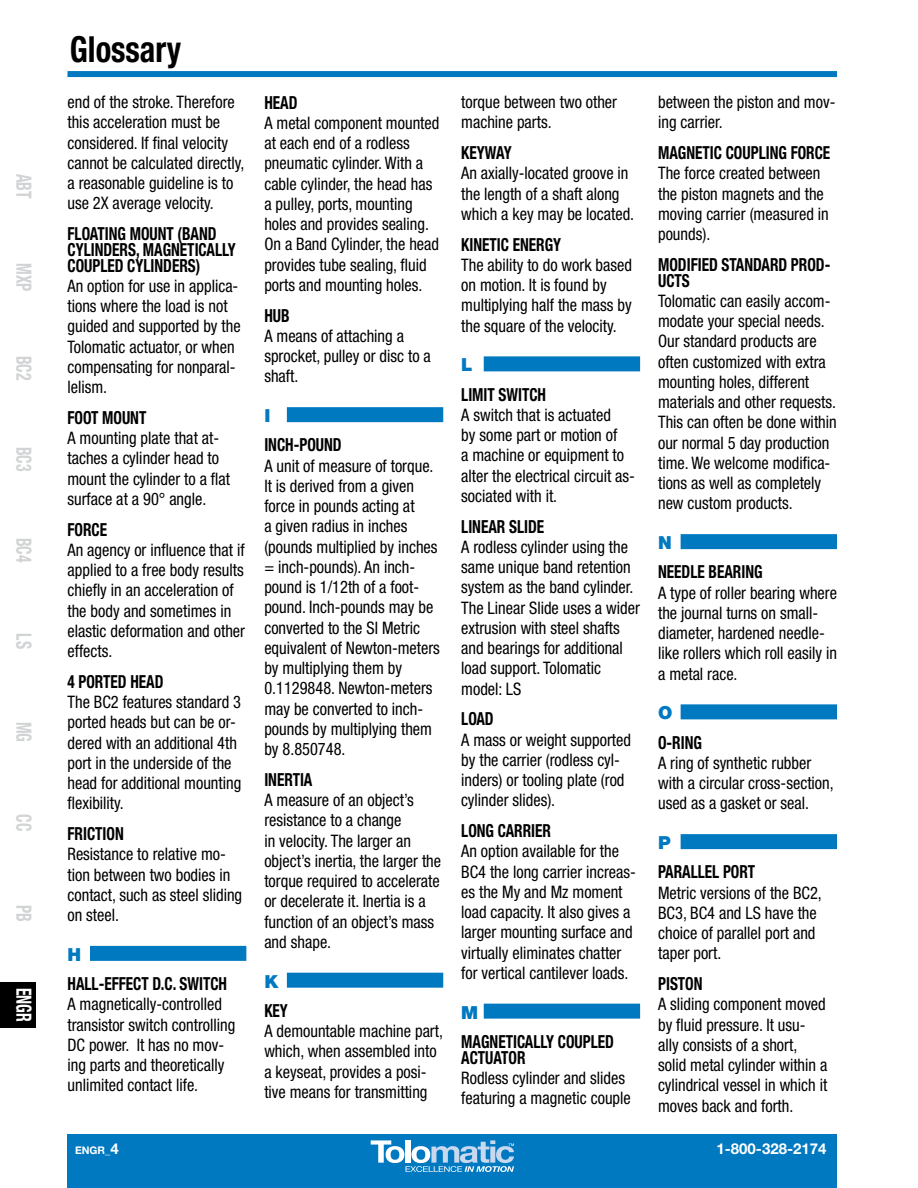
<style>
.page{position:relative;width:918px;height:1188px;background:#fff}
.page>*{position:absolute;margin:0;border:0;box-sizing:border-box;transform-origin:0 0}
.t1{font:700 condensed 36px "Helvetica Neue LT Std";color:#000;scale:.9 1}
.t2{font:700 condensed 21px "Helvetica Neue LT Std";color:#d1d3d4;scale:.75 1}
.t3{font:700 condensed 21px "Helvetica Neue LT Std";color:#fff;scale:.75 1}
.t4{font:700 condensed 18px/15.8px "Helvetica Neue LT Std";color:#000;scale:.85 1}
.t5{font:900 18px "Helvetica Neue LT Std";color:#0079c1}
.t6{font:condensed 17.25px/20.2px "Helvetica Neue LT Std";color:#000;scale:.95 1}
.t7{font:700 15px "Helvetica Neue LT Std";color:#fff}
.t8{font:700 10.5px "Helvetica Neue LT Std";color:#fff}
.s1{font-size:15px}
</style>
<div class="page">
<div style="left:68px;top:71px;width:769px;height:6px;background:#0079c1"></div>
<div style="left:68px;top:1134px;width:769px;height:54px;background:#0079c1"></div>
<svg style="left:371px;top:1140px;width:143px;height:32px"></svg>
<div style="left:90px;top:946px;width:156px;height:15px;background:#0079c1"></div>
<div style="left:287px;top:407px;width:156px;height:15px;background:#0079c1"></div>
<div style="left:287px;top:973px;width:156px;height:15px;background:#0079c1"></div>
<div style="left:484px;top:356px;width:156px;height:15px;background:#0079c1"></div>
<div style="left:484px;top:1004px;width:156px;height:15px;background:#0079c1"></div>
<div style="left:681px;top:534px;width:156px;height:15px;background:#0079c1"></div>
<div style="left:681px;top:704px;width:156px;height:15px;background:#0079c1"></div>
<div style="left:681px;top:834px;width:156px;height:15px;background:#0079c1"></div>
<div style="left:0;top:982px;width:36px;height:46px;background:#000"></div>
<p class="t2" style="left:37px;top:174px;width:35px;rotate:90deg">ABT</p>
<p class="t2" style="left:37px;top:263px;width:39px;rotate:90deg">MXP</p>
<p class="t2" style="left:37px;top:356px;width:35px;rotate:90deg">BC2</p>
<p class="t2" style="left:37px;top:447px;width:35px;rotate:90deg">BC3</p>
<p class="t2" style="left:37px;top:538px;width:35px;rotate:90deg">BC4</p>
<p class="t2" style="left:37px;top:633px;width:22px;rotate:90deg">LS</p>
<p class="t2" style="left:37px;top:722px;width:29px;rotate:90deg">MG</p>
<p class="t2" style="left:37px;top:814px;width:24px;rotate:90deg">CC</p>
<p class="t2" style="left:37px;top:905px;width:24px;rotate:90deg">PB</p>
<p class="t3" style="left:37px;top:988px;width:47px;rotate:90deg">ENGR</p>
<h1 class="t1" style="left:70px;top:27px;width:125px">Glossary</h1>
<p class="t6" style="left:68px;top:92px;width:188px">end of the stroke. Therefore this acceleration must be considered. If final velocity cannot be calculated directly, a reasonable guideline is to use 2X average velocity.</p>
<p class="t4" style="left:68px;top:226px;width:199px">FLOATING MOUNT (BAND<br>CYLINDERS, MAGNETICALLY<br>COUPLED CYLINDERS)</p>
<p class="t6" style="left:68px;top:276px;width:184px">An option for use in applica&shy;tions where the load is not guided and supported by the<br>Tolomatic actuator, or when compensating for nonparal&shy;lelism.</p>
<p class="t4" style="left:68px;top:409px;width:94px">FOOT MOUNT</p>
<p class="t6" style="left:68px;top:428px;width:173px">A mounting plate that at&shy;taches a cylinder head to mount the cylinder to a flat surface at a 90° angle.</p>
<p class="t4" style="left:68px;top:521px;width:48px">FORCE</p>
<p class="t6" style="left:68px;top:540px;width:188px">An agency or influence that if applied to a free body results chiefly in an acceleration of the body and sometimes in elastic deformation and other effects.</p>
<p class="t4" style="left:68px;top:673px;width:114px">4 PORTED HEAD</p>
<p class="t6" style="left:68px;top:692px;width:184px">The BC2 features standard 3 ported heads but can be or&shy;dered with an additional 4th port in the underside of the head for additional mounting flexibility.</p>
<p class="t4" style="left:68px;top:826px;width:68px">FRICTION</p>
<p class="t6" style="left:68px;top:844px;width:185px">Resistance to relative mo&shy;tion between two bodies in contact, such as steel sliding on steel.</p>
<p class="t5" style="left:68px;top:944px;width:15px">H</p>
<p class="t4" style="left:68px;top:976px;width:189px">HALL-EFFECT D.C. SWITCH</p>
<p class="t6" style="left:68px;top:994px;width:178px">A magnetically-controlled transistor switch controlling<br>DC power. It has no mov&shy;ing parts and theoretically unlimited contact life.</p>
<p class="t4" style="left:264px;top:94px;width:41px">HEAD</p>
<p class="t6" style="left:264px;top:113px;width:186px">A metal component mounted at each end of a rodless pneumatic cylinder. With a cable cylinder, the head has a pulley, ports, mounting holes and provides sealing.<br>On a Band Cylinder, the head provides tube sealing, fluid ports and mounting holes.</p>
<p class="t4" style="left:264px;top:307px;width:31px">HUB</p>
<p class="t6" style="left:264px;top:326px;width:177px">A means of attaching a sprocket, pulley or disc to a shaft.</p>
<p class="t5" style="left:264px;top:405px;width:7px">I</p>
<p class="t4" style="left:264px;top:437px;width:93px">INCH-POUND</p>
<p class="t6" style="left:264px;top:455px;width:186px">A unit of measure of torque.<br>It is derived from a given force in pounds acting at<br>a given radius in inches (pounds multiplied by inches = inch-pounds). An inch&shy;pound is 1/12th of a foot&shy;pound. Inch-pounds may be converted to the SI Metric equivalent of Newton-meters by multiplying them by<br>0.1129848. Newton-meters may be converted to inch&shy;pounds by multiplying them by 8.850748.</p>
<p class="t4" style="left:264px;top:771px;width:58px">INERTIA</p>
<p class="t6" style="left:264px;top:790px;width:188px">A measure of an object’s resistance to a change<br>in velocity. The larger an object’s inertia, the larger the torque required to accelerate or decelerate it. Inertia is a function of an object’s mass and shape.</p>
<p class="t5" style="left:264px;top:971px;width:16px">K</p>
<p class="t4" style="left:264px;top:1002px;width:29px">KEY</p>
<p class="t6" style="left:264px;top:1021px;width:190px">A demountable machine part, which, when assembled into a keyseat, provides a posi&shy;tive means for transmitting</p>
<p class="t6" style="left:461px;top:92px;width:166px">torque between two other machine parts.</p>
<p class="t4" style="left:461px;top:145px;width:61px">KEYWAY</p>
<p class="t6" style="left:461px;top:163px;width:181px">An axially-located groove in the length of a shaft along which a key may be located.</p>
<p class="t4" style="left:461px;top:236px;width:119px">KINETIC ENERGY</p>
<p class="t6" style="left:461px;top:255px;width:181px">The ability to do work based on motion. It is found by multiplying half the mass by the square of the velocity.</p>
<p class="t5" style="left:461px;top:354px;width:13px">L</p>
<p class="t4" style="left:461px;top:386px;width:101px">LIMIT SWITCH</p>
<p class="t6" style="left:461px;top:405px;width:184px">A switch that is actuated<br>by some part or motion of<br>a machine or equipment to alter the electrical circuit as&shy;sociated with it.</p>
<p class="t4" style="left:461px;top:518px;width:99px">LINEAR SLIDE</p>
<p class="t6" style="left:461px;top:537px;width:190px">A rodless cylinder using the same unique band retention system as the band cylinder.<br>The Linear Slide uses a wider extrusion with steel shafts and bearings for additional load support. Tolomatic model: LS</p>
<p class="t4" style="left:461px;top:711px;width:40px">LOAD</p>
<p class="t6" style="left:461px;top:729px;width:180px">A mass or weight supported by the carrier (rodless cyl&shy;inders) or tooling plate (rod cylinder slides).</p>
<p class="t4" style="left:461px;top:823px;width:107px">LONG CARRIER</p>
<p class="t6" style="left:461px;top:841px;width:185px">An option available for the<br>BC4 the long carrier increas&shy;es the My and Mz moment load capacity. It also gives a larger mounting surface and virtually eliminates chatter for vertical cantilever loads.</p>
<p class="t5" style="left:461px;top:1001px;width:18px">M</p>
<p class="t4" style="left:461px;top:1033px;width:181px">MAGNETICALLY COUPLED<br>ACTUATOR</p>
<p class="t6" style="left:461px;top:1068px;width:180px">Rodless cylinder and slides featuring a magnetic couple</p>
<p class="t6" style="left:658px;top:92px;width:188px">between the piston and mov&shy;ing carrier.</p>
<p class="t4" style="left:658px;top:145px;width:204px">MAGNETIC COUPLING FORCE</p>
<p class="t6" style="left:658px;top:163px;width:181px">The force created between the piston magnets and the moving carrier (measured in pounds).</p>
<p class="t4" style="left:658px;top:256px;width:204px">MODIFIED STANDARD PROD-<br>UCTS</p>
<p class="t6" style="left:658px;top:291px;width:190px">Tolomatic can easily accom&shy;modate your special needs.<br>Our standard products are often customized with extra mounting holes, different materials and other requests.<br>This can often be done within our normal 5 day production time. We welcome modifica&shy;tions as well as completely new custom products.</p>
<p class="t5" style="left:658px;top:532px;width:15px">N</p>
<p class="t4" style="left:658px;top:564px;width:124px">NEEDLE BEARING</p>
<p class="t6" style="left:658px;top:582px;width:190px">A type of roller bearing where the journal turns on small&shy;diameter, hardened needle&shy;like rollers which roll easily in a metal race.</p>
<p class="t5" style="left:658px;top:702px;width:16px">O</p>
<p class="t4" style="left:658px;top:734px;width:53px">O-RING</p>
<p class="t6" style="left:658px;top:753px;width:186px">A ring of synthetic rubber with a circular cross-section, used as a gasket or seal.</p>
<p class="t5" style="left:658px;top:832px;width:14px">P</p>
<p class="t4" style="left:658px;top:864px;width:116px">PARALLEL PORT</p>
<p class="t6" style="left:658px;top:882px;width:174px">Metric versions of the BC2,<br>BC3, BC4 and LS have the choice of parallel port and taper port.</p>
<p class="t4" style="left:658px;top:976px;width:54px">PISTON</p>
<p class="t6" style="left:658px;top:994px;width:180px">A sliding component moved by fluid pressure. It usu&shy;ally consists of a short, solid metal cylinder within a cylindrical vessel in which it moves back and forth.</p>
<p class="t8" style="left:75px;top:1144px;width:45px">ENGR_<span class="s1">4</span></p>
<p class="t7" style="left:716px;top:1140px;width:112px">1-800-328-2174</p>
</div>
